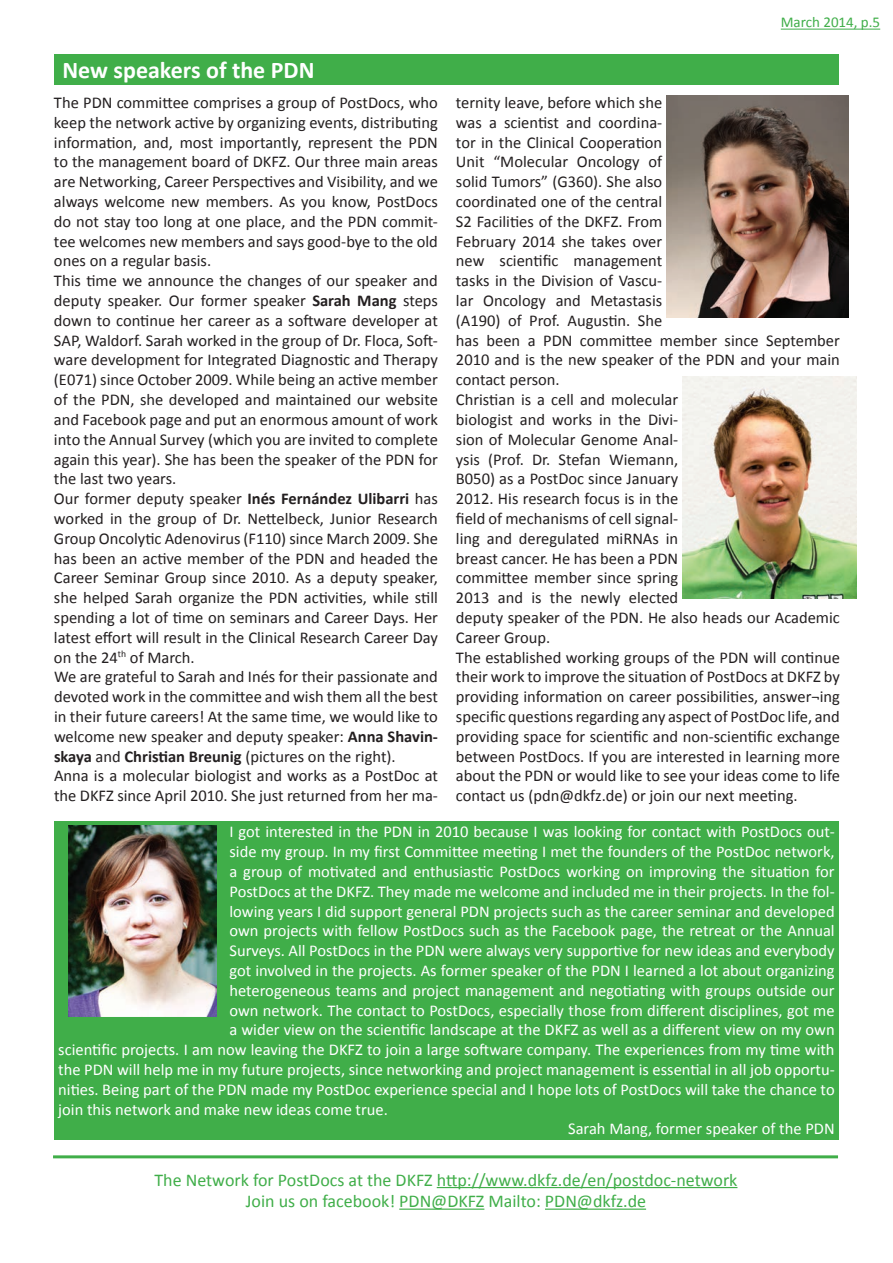
<style>
.page{position:relative;width:893px;height:1263px;background:#fff}
.page>*{position:absolute;margin:0;border:0;box-sizing:border-box;transform-origin:0 0}
.t1{font:700 24px "Calibri";color:#fff}
.t2{font:18px/21.6px "Calibri";color:#40ae49;text-align:center}
.t3{font:16.5px/19.8px "Calibri";color:#231f20}
.t4{font:16.5px "Calibri";color:#fff}
.t5{font:15px "Calibri";color:#40ae49}
.s1{font-weight:700}
</style>
<div class="page">
<hr style="left:437px;top:1187px;width:300px;height:1px;background:#40ae49">
<hr style="left:399px;top:1208px;width:85px;height:2px;background:#40ae49">
<hr style="left:545px;top:1208px;width:101px;height:2px;background:#40ae49">
<hr style="left:53px;top:1155px;width:785px;height:3px;background:#40ae49">
<hr style="left:781px;top:29px;width:99px;height:1px;background:#40ae49">
<div style="left:54px;top:54px;width:785px;height:30px;background:#40ae49"></div>
<div style="left:54px;top:821px;width:785px;height:319px;background:#40ae49"></div>
<img style="left:68px;top:826px;width:149px;height:190px">
<img style="left:682px;top:376px;width:174px;height:222px">
<img style="left:666px;top:96px;width:183px;height:222px">
<h1 class="t1" style="left:63px;top:55px;width:253px">New speakers of the PDN</h1>
<p class="t5" style="left:781px;top:13px;width:101px">March 2014, p.5</p>
<p class="t3" style="left:54px;top:93px;width:385px">The PDN committee comprises a group of PostDocs, who keep the network active by organizing events, distributing information, and, most importantly, represent the PDN to the management board of DKFZ. Our three main areas are Networking, Career Perspectives and Visibility, and we always welcome new members. As you know, PostDocs do not stay too long at one place, and the PDN commit&shy;tee welcomes new members and says good-bye to the old ones on a regular basis.<br>This time we announce the changes of our speaker and deputy speaker. Our former speaker <span class="s1">Sarah Mang</span> steps down to continue her career as a software developer at SAP, Waldorf. Sarah worked in the group of Dr. Floca, Soft&shy;ware development for Integrated Diagnostic and Therapy (E071) since October 2009. While being an active member of the PDN, she developed and maintained our website and Facebook page and put an enormous amount of work into the Annual Survey (which you are invited to complete again this year). She has been the speaker of the PDN for the last two years.<br>Our former deputy speaker <span class="s1">Inés Fernández Ulibarri</span> has worked in the group of Dr. Nettelbeck, Junior Research Group Oncolytic Adenovirus (F110) since March 2009. She has been an active member of the PDN and headed the Career Seminar Group since 2010. As a deputy speaker, she helped Sarah organize the PDN activities, while still spending a lot of time on seminars and Career Days. Her latest effort will result in the Clinical Research Career Day on the 24<sup>th</sup> of March.<br>We are grateful to Sarah and Inés for their passionate and devoted work in the committee and wish them all the best in their future careers! At the same time, we would like to welcome new speaker and deputy speaker: <span class="s1">Anna Shavin&shy;skaya</span> and <span class="s1">Christian Breunig</span> (pictures on the right).<br>Anna is a molecular biologist and works as a PostDoc at the DKFZ since April 2010. She just returned from her ma-</p>
<p class="t3" style="left:456px;top:93px;width:385px">ternity leave, before which she<br>was a scientist and coordina-<br>tor in the Clinical Cooperation<br>Unit “Molecular Oncology of<br>solid Tumors” (G360). She also<br>coordinated one of the central<br>S2 Facilities of the DKFZ. From<br>February 2014 she takes over<br>new scientific management<br>tasks in the Division of Vascu-<br>lar Oncology and Metastasis<br>(A190) of Prof. Augustin. She<br>has been a PDN committee member since September 2010 and is the new speaker of the PDN and your main contact person.<br>Christian is a cell and molecular<br>biologist and works in the Divi-<br>sion of Molecular Genome Anal-<br>ysis (Prof. Dr. Stefan Wiemann,<br>B050) as a PostDoc since January<br>2012. His research focus is in the<br>field of mechanisms of cell signal-<br>ling and deregulated miRNAs in<br>breast cancer. He has been a PDN<br>committee member since spring<br>2013 and is the newly elected<br>deputy speaker of the PDN. He also heads our Academic Career Group.<br>The established working groups of the PDN will continue their work to improve the situation of PostDocs at DKFZ by providing information on career possibilities, answer¬ing specific questions regarding any aspect of PostDoc life, and providing space for scientific and non-scientific exchange between PostDocs. If you are interested in learning more about the PDN or would like to see your ideas come to life contact us (pdn@dkfz.de) or join our next meeting.</p>
<p class="t4" style="left:229px;top:821px;width:607px">I got interested in the PDN in 2010 because I was looking for contact with PostDocs out-</p>
<p class="t4" style="left:229px;top:841px;width:607px">side my group. In my first Committee meeting I met the founders of the PostDoc network,</p>
<p class="t4" style="left:229px;top:861px;width:607px">a group of motivated and enthusiastic PostDocs working on improving the situation for</p>
<p class="t4" style="left:229px;top:881px;width:607px">PostDocs at the DKFZ. They made me welcome and included me in their projects. In the fol-</p>
<p class="t4" style="left:229px;top:901px;width:607px">lowing years I did support general PDN projects such as the career seminar and developed</p>
<p class="t4" style="left:229px;top:920px;width:607px">own projects with fellow PostDocs such as the Facebook page, the retreat or the Annual</p>
<p class="t4" style="left:229px;top:940px;width:607px">Surveys. All PostDocs in the PDN were always very supportive for new ideas and everybody</p>
<p class="t4" style="left:229px;top:960px;width:607px">got involved in the projects. As former speaker of the PDN I learned a lot about organizing</p>
<p class="t4" style="left:229px;top:980px;width:607px">heterogeneous teams and project management and negotiating with groups outside our</p>
<p class="t4" style="left:229px;top:1000px;width:607px">own network. The contact to PostDocs, especially those from different disciplines, got me</p>
<p class="t4" style="left:229px;top:1019px;width:607px">a wider view on the scientific landscape at the DKFZ as well as a different view on my own</p>
<p class="t4" style="left:58px;top:1039px;width:778px">scientific projects. I am now leaving the DKFZ to join a large software company. The experiences from my time with</p>
<p class="t4" style="left:58px;top:1059px;width:778px">the PDN will help me in my future projects, since networking and project management is essential in all job opportu-</p>
<p class="t4" style="left:58px;top:1079px;width:778px">nities. Being part of the PDN made my PostDoc experience special and I hope lots of PostDocs will take the chance to</p>
<p class="t4" style="left:58px;top:1099px;width:331px">join this network and make new ideas come true.</p>
<p class="t4" style="left:568px;top:1118px;width:268px">Sarah Mang, former speaker of the PDN</p>
<p class="t2" style="left:155px;top:1169px;width:584px">The Network for PostDocs at the DKFZ http://www.dkfz.de/en/postdoc-network<br>Join us on facebook! PDN@DKFZ Mailto: PDN@dkfz.de</p>
</div>
